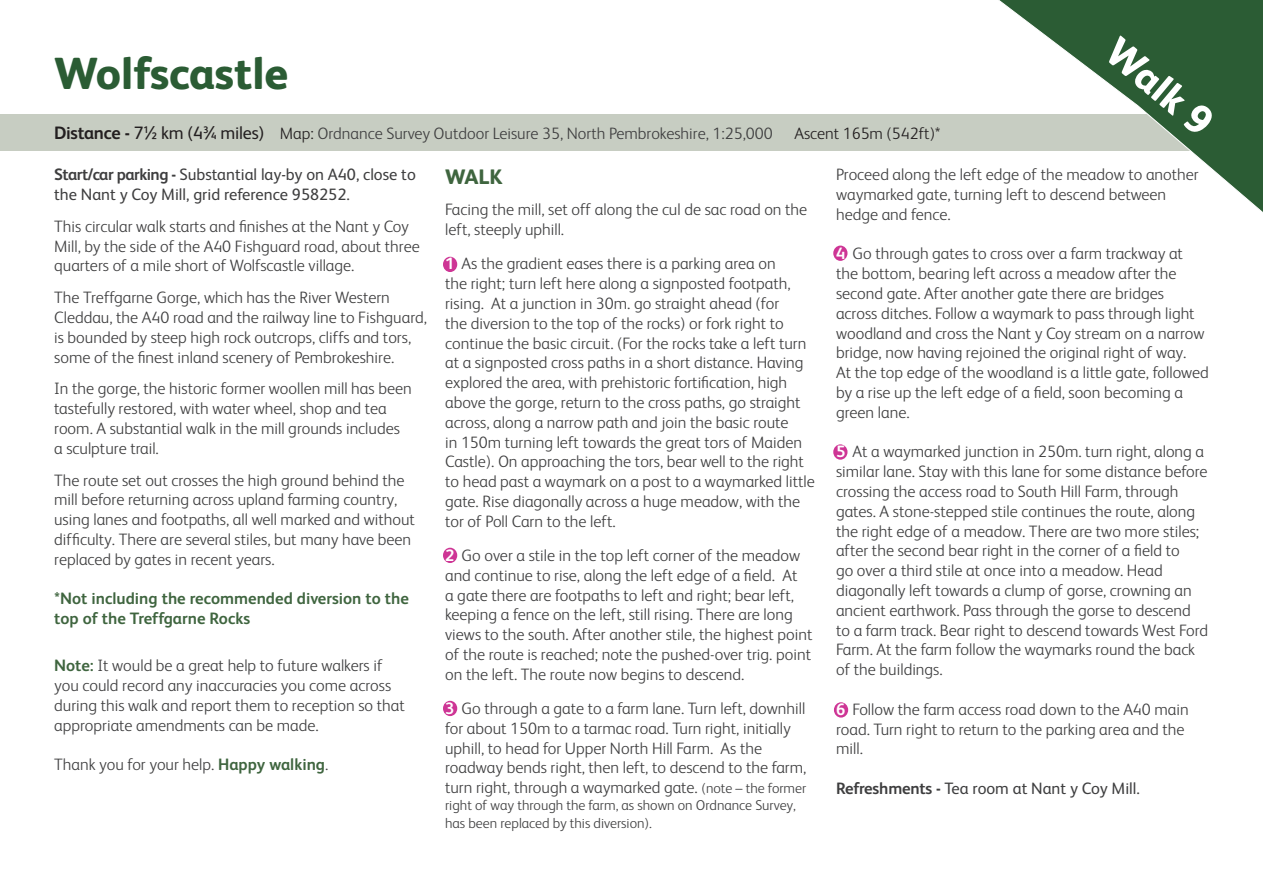
<style>
.page{position:relative;width:1263px;height:893px;background:#fff}
.page>*{position:absolute;margin:0;border:0;box-sizing:border-box;transform-origin:0 0}
.t1{font:800 45px "FS Albert";color:#2b5c34}
.t2{font:800 40.5px "FS Albert";color:#fff}
.t3{font:800 21px "FS Albert";color:#3f653f}
.t4{font:300 16.5px/19.8px "FS Albert";color:#3e3e3f}
.t5{font:16.5px/19.8px "FS Albert";color:#3e3e3f}
.t6{font:700 16.5px/19.8px "FS Albert";color:#3f653f}
.t7{font:300 16.5px "FS Albert";color:#231f20}
.t8{font:300 14.25px/17.1px "FS Albert";color:#3e3e3f}
.s1{font-weight:700;font-size:18px;color:#231f20}
.s2{font-weight:400;font-size:18px;color:#231f20}
.s3{color:#231f20}
.s4{font-weight:700}
.s5{font-weight:700;color:#3f653f}
.s6{font-weight:700;color:#fff}
.s7{font-size:14.25px}
</style>
<div class="page">
<div style="left:0;top:114px;width:1263px;height:37px;background:#c7cdc2"></div>
<svg style="left:999px;top:0;width:264px;height:212px"></svg>
<div style="left:443px;top:257px;width:14px;height:15px;background:#ce3595;border-radius:50%"></div>
<div style="left:833px;top:444px;width:14px;height:16px;background:#ce3595;border-radius:50%"></div>
<div style="left:833px;top:246px;width:14px;height:15px;background:#ce3595;border-radius:50%"></div>
<div style="left:834px;top:702px;width:14px;height:16px;background:#ce3595;border-radius:50%"></div>
<div style="left:443px;top:701px;width:14px;height:15px;background:#ce3595;border-radius:50%"></div>
<div style="left:443px;top:548px;width:14px;height:15px;background:#ce3595;border-radius:50%"></div>
<p class="t1" style="left:54px;top:48px;width:236px">Wolfscastle</p>
<p class="t4" style="left:54px;top:124px;width:720px"><span class="s1">Distance -</span> <span class="s2">7½ km (4¾ miles)</span> <span class="s3">Map:</span> Ordnance Survey Outdoor Leisure 35, North Pembrokeshire, 1:25,000</p>
<p class="t7" style="left:794px;top:124px;width:147px">Ascent 165m (542ft)*</p>
<p class="t2" style="left:1126px;top:28px;width:128px;rotate:40deg">Walk 9</p>
<p class="t5" style="left:54px;top:165px;width:363px"><span class="s4">Start/car parking -</span> Substantial lay-by on A40, close to the Nant y Coy Mill, grid reference 958252.</p>
<p class="t4" style="left:54px;top:216px;width:367px">This circular walk starts and finishes at the Nant y Coy<br>Mill, by the side of the A40 Fishguard road, about three quarters of a mile short of Wolfscastle village.</p>
<p class="t4" style="left:54px;top:288px;width:374px">The Treffgarne Gorge, which has the River Western Cleddau, the A40 road and the railway line to Fishguard, is bounded by steep high rock outcrops, cliffs and tors, some of the finest inland scenery of Pembrokeshire.</p>
<p class="t4" style="left:54px;top:379px;width:359px">In the gorge, the historic former woollen mill has been tastefully restored, with water wheel, shop and tea room. A substantial walk in the mill grounds includes a sculpture trail.</p>
<p class="t4" style="left:54px;top:470px;width:362px">The route set out crosses the high ground behind the mill before returning across upland farming country, using lanes and footpaths, all well marked and without difficulty. There are several stiles, but many have been replaced by gates in recent years.</p>
<p class="t6" style="left:54px;top:589px;width:356px">*Not including the recommended diversion to the top of the Treffgarne Rocks</p>
<p class="t4" style="left:54px;top:656px;width:352px"><span class="s5">Note:</span> It would be a great help to future walkers if you could record any inaccuracies you come across during this walk and report them to reception so that appropriate amendments can be made.</p>
<p class="t4" style="left:54px;top:755px;width:276px">Thank you for your help. <span class="s5">Happy walking</span>.</p>
<p class="t3" style="left:445px;top:164px;width:59px">WALK</p>
<p class="t4" style="left:445px;top:200px;width:364px">Facing the mill, set off along the cul de sac road on the left, steeply uphill.</p>
<p class="t4" style="left:445px;top:254px;width:371px"><span class="s6">1</span> As the gradient eases there is a parking area on<br>the right; turn left here along a signposted footpath, rising. At a junction in 30m. go straight ahead (for<br>the diversion to the top of the rocks) or fork right to continue the basic circuit. (For the rocks take a left turn at a signposted cross paths in a short distance. Having explored the area, with prehistoric fortification, high above the gorge, return to the cross paths, go straight across, along a narrow path and join the basic route<br>in 150m turning left towards the great tors of Maiden Castle). On approaching the tors, bear well to the right to head past a waymark on a post to a waymarked little gate. Rise diagonally across a huge meadow, with the tor of Poll Carn to the left.</p>
<p class="t4" style="left:445px;top:545px;width:369px"><span class="s6">2</span> Go over a stile in the top left corner of the meadow and continue to rise, along the left edge of a field. At<br>a gate there are footpaths to left and right; bear left, keeping a fence on the left, still rising. There are long views to the south. After another stile, the highest point of the route is reached; note the pushed-over trig. point on the left. The route now begins to descend.</p>
<p class="t4" style="left:445px;top:698px;width:363px"><span class="s6">3</span> Go through a gate to a farm lane. Turn left, downhill for about 150m to a tarmac road. Turn right, initially uphill, to head for Upper North Hill Farm. As the roadway bends right, then left, to descend to the farm, turn right, through a waymarked gate. <span class="s7">(note – the former</span></p>
<p class="t8" style="left:445px;top:797px;width:352px">right of way through the farm, as shown on Ordnance Survey, has been replaced by this diversion).</p>
<p class="t4" style="left:836px;top:165px;width:364px">Proceed along the left edge of the meadow to another waymarked gate, turning left to descend between hedge and fence.</p>
<p class="t4" style="left:836px;top:244px;width:374px"><span class="s6">4</span> Go through gates to cross over a farm trackway at the bottom, bearing left across a meadow after the second gate. After another gate there are bridges across ditches. Follow a waymark to pass through light woodland and cross the Nant y Coy stream on a narrow bridge, now having rejoined the original right of way.<br>At the top edge of the woodland is a little gate, followed by a rise up the left edge of a field, soon becoming a green lane.</p>
<p class="t4" style="left:836px;top:442px;width:374px"><span class="s6">5</span> At a waymarked junction in 250m. turn right, along a similar lane. Stay with this lane for some distance before crossing the access road to South Hill Farm, through gates. A stone-stepped stile continues the route, along the right edge of a meadow. There are two more stiles; after the second bear right in the corner of a field to<br>go over a third stile at once into a meadow. Head diagonally left towards a clump of gorse, crowning an ancient earthwork. Pass through the gorse to descend to a farm track. Bear right to descend towards West Ford Farm. At the farm follow the waymarks round the back of the buildings.</p>
<p class="t4" style="left:836px;top:699px;width:354px"><span class="s6">6</span> Follow the farm access road down to the A40 main road. Turn right to return to the parking area and the mill.</p>
<p class="t5" style="left:836px;top:778px;width:305px"><span class="s4">Refreshments -</span> Tea room at Nant y Coy Mill.</p>
</div>
